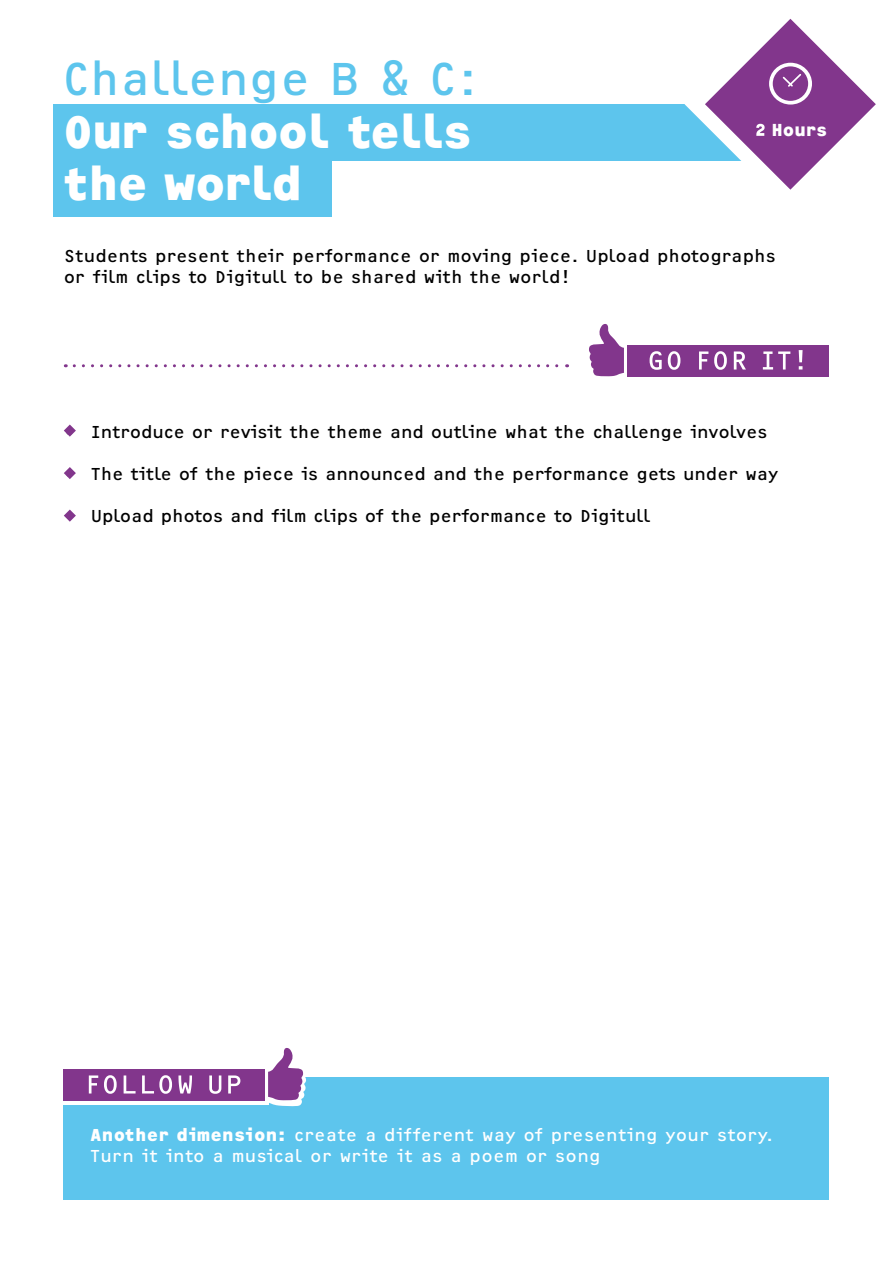
<style>
.page{position:relative;width:893px;height:1263px;background:#fff}
.page>*{position:absolute;margin:0;border:0;box-sizing:border-box;transform-origin:0 0}
.t1{font:700 48px/52.5px "OCRF";letter-spacing:-.03em;color:#fff}
.t2{font:48px "OCRF";color:#5dc5ed}
.t3{font:18px/21.6px "OCRF";letter-spacing:-.01em;color:#000}
.t4{font:18px/21px "OCRF";letter-spacing:.015em;color:#fff}
.t5{font:700 18px "OCRF";color:#fff}
.s1{font-family:"OCRF Bold OSF"}
</style>
<div class="page">
<div style="left:53px;top:104px;width:715px;height:56px;background:#5dc5ed"></div>
<div style="left:627px;top:345px;width:202px;height:32px;background:#82368c"></div>
<svg style="left:589px;top:324px;width:35px;height:53px"></svg>
<svg style="left:650px;top:350px;width:153px;height:20px"></svg>
<svg style="left:74px;top:364px;width:494px;height:3px"></svg>
<svg style="left:64px;top:424px;width:12px;height:13px"></svg>
<svg style="left:64px;top:467px;width:12px;height:12px"></svg>
<svg style="left:64px;top:509px;width:12px;height:13px"></svg>
<div style="left:63px;top:1077px;width:766px;height:122px;background:#5dc5ed"></div>
<div style="left:58px;top:1073px;width:210px;height:32px;background:#fff"></div>
<div style="left:63px;top:1069px;width:202px;height:32px;background:#82368c"></div>
<svg style="left:89px;top:1075px;width:151px;height:19px"></svg>
<svg style="left:268px;top:1047px;width:38px;height:60px"></svg>
<svg style="left:685px;top:18px;width:191px;height:172px"></svg>
<div style="left:53px;top:160px;width:279px;height:56px;background:#5dc5ed"></div>
<h1 class="t2" style="left:63px;top:49px;width:418px">Challenge B &amp; C:</h1>
<h1 class="t1" style="left:63px;top:102px;width:412px">Our school tells the world</h1>
<p class="t5" style="left:771px;top:118px;width:58px">Hours</p>
<p class="t3" style="left:64px;top:244px;width:714px">Students present their performance or moving piece. Upload photographs or film clips to Digitull to be shared with the world!</p>
<p class="t3" style="left:64px;top:420px;width:705px">• Introduce or revisit the theme and outline what the challenge involves</p>
<p class="t3" style="left:64px;top:462px;width:716px">• The title of the piece is announced and the performance gets under way</p>
<p class="t3" style="left:64px;top:504px;width:588px">• Upload photos and film clips of the performance to Digitull</p>
<p class="t4" style="left:90px;top:1123px;width:685px"><span class="s1">Another dimension:</span> create a different way of presenting your story.<br>Turn it into a musical or write it as a poem or song</p>
</div>
